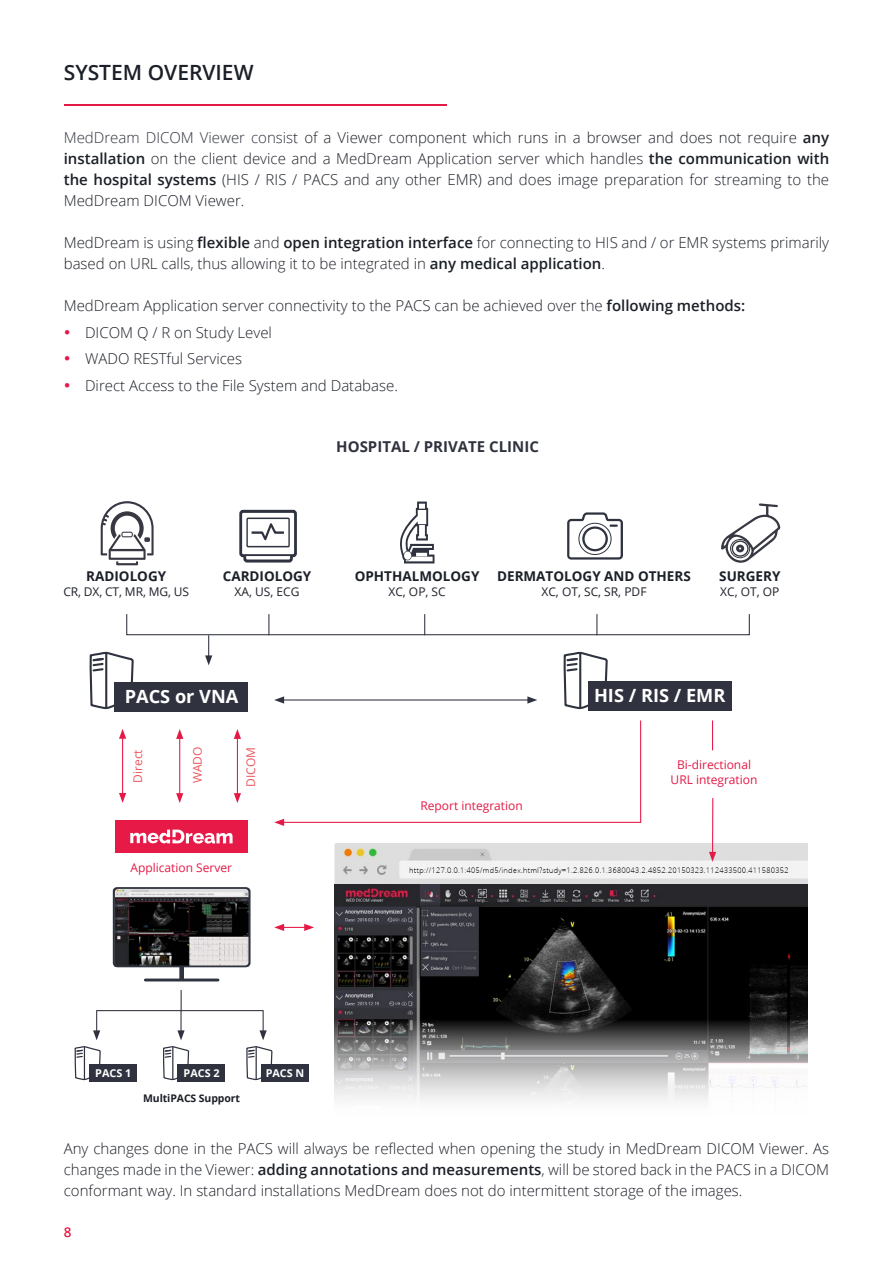
<style>
.page{position:relative;width:893px;height:1263px;background:#fff}
.page>*{position:absolute;margin:0;border:0;box-sizing:border-box;transform-origin:0 0}
.Paragraph_Style_1{font:600 21px "Open Sans";color:#1b1f27}
.t1{font:700 18.15px "Open Sans";color:#fff}
.t2{font:300 15px/21px "Open Sans";color:#1b1f27;text-align:justify}
.t3{font:700 15px "Open Sans";color:#30333f}
.t4{font:700 13.5px "Open Sans";color:#1b1f27}
.t5{font:600 13.5px "Open Sans";color:#e51946}
.t6{font:12px "Open Sans";color:#e51946}
.t7{font:12px "Open Sans";color:#1b1f27}
.t8{font:12px "Open Sans";color:#ea585f}
.t9{font:700 10.8px "Open Sans";color:#fff}
.t10{font:700 10.5px "Open Sans";letter-spacing:-.01em;color:#1b1f27}
.s1{color:#30333f}
.s2{font-weight:600}
.s3{color:#e51946}
</style>
<div class="page">
<hr style="left:122px;top:736px;width:1px;height:59px;background:#e51946">
<svg style="left:119px;top:729px;width:7px;height:10px"></svg>
<svg style="left:119px;top:793px;width:7px;height:10px"></svg>
<svg style="left:113px;top:887px;width:138px;height:93px;background:#646364"></svg>
<hr style="left:144px;top:978px;width:75px;height:3px;background:#2e333f;border-radius:2px">
<svg style="left:101px;top:501px;width:53px;height:64px"></svg>
<div style="left:239px;top:510px;width:58px;height:47px;border:3px solid #2e333f;border-radius:2px"></div>
<div style="left:246px;top:518px;width:44px;height:29px;border:1px solid #2e333f"></div>
<svg style="left:242px;top:553px;width:52px;height:10px"></svg>
<svg style="left:249px;top:519px;width:37px;height:22px"></svg>
<svg style="left:400px;top:501px;width:34px;height:62px"></svg>
<svg style="left:567px;top:512px;width:56px;height:48px"></svg>
<div style="left:579px;top:523px;width:32px;height:32px;border:1px solid #2e333f;border-radius:50%"></div>
<img style="left:304px;top:831px;width:504px;height:209px">
<img style="left:335px;top:884px;width:473px;height:217px">
<div style="left:126px;top:614px;width:624px;height:21px;border:1px solid #30333f"></div>
<svg style="left:268px;top:614px;width:1px;height:21px"></svg>
<svg style="left:181px;top:990px;width:1px;height:20px"></svg>
<svg style="left:424px;top:614px;width:1px;height:21px"></svg>
<svg style="left:596px;top:614px;width:1px;height:21px"></svg>
<hr style="left:712px;top:798px;width:1px;height:56px;background:#e51946">
<svg style="left:709px;top:852px;width:7px;height:10px"></svg>
<hr style="left:640px;top:720px;width:1px;height:102px;background:#e51946">
<hr style="left:712px;top:720px;width:1px;height:30px;background:#e51946">
<hr style="left:179px;top:736px;width:1px;height:59px;background:#e51946">
<svg style="left:176px;top:729px;width:7px;height:10px"></svg>
<svg style="left:176px;top:793px;width:7px;height:10px"></svg>
<hr style="left:237px;top:736px;width:1px;height:59px;background:#e51946">
<svg style="left:234px;top:729px;width:7px;height:10px"></svg>
<svg style="left:234px;top:793px;width:7px;height:10px"></svg>
<svg style="left:274px;top:924px;width:40px;height:7px"></svg>
<svg style="left:205px;top:635px;width:7px;height:30px"></svg>
<hr style="left:282px;top:699px;width:248px;height:1px;background:#30333f">
<svg style="left:527px;top:696px;width:10px;height:8px"></svg>
<svg style="left:274px;top:696px;width:10px;height:8px"></svg>
<hr style="left:97px;top:1010px;width:166px;height:1px;background:#30333f">
<svg style="left:89px;top:651px;width:45px;height:59px"></svg>
<div style="left:114px;top:682px;width:134px;height:30px;background:#30333f"></div>
<div style="left:89px;top:1064px;width:48px;height:18px;background:#30333f"></div>
<div style="left:178px;top:1064px;width:47px;height:18px;background:#30333f"></div>
<div style="left:261px;top:1064px;width:48px;height:18px;background:#30333f"></div>
<svg style="left:563px;top:651px;width:45px;height:59px"></svg>
<div style="left:588px;top:681px;width:143px;height:30px;background:#30333f"></div>
<hr style="left:282px;top:822px;width:359px;height:1px;background:#e51946">
<svg style="left:274px;top:819px;width:10px;height:7px"></svg>
<div style="left:115px;top:820px;width:133px;height:33px;background:#e61947"></div>
<svg style="left:130px;top:830px;width:103px;height:13px"></svg>
<svg style="left:721px;top:503px;width:59px;height:60px"></svg>
<hr style="left:64px;top:104px;width:382px;height:2px;background:#e51946">
<hr style="left:180px;top:1010px;width:2px;height:23px;background:#30333f">
<svg style="left:163px;top:1030px;width:27px;height:51px"></svg>
<svg style="left:74px;top:1010px;width:27px;height:71px"></svg>
<svg style="left:246px;top:1010px;width:27px;height:71px"></svg>
<p class="Paragraph_Style_1" style="left:64px;top:58px;width:191px">SYSTEM OVERVIEW</p>
<p class="t2" style="left:64px;top:127px;width:767px"><span class="s1">MedDream DICOM Viewer consis</span>t of a Viewer component which runs in a browser and does not require <span class="s2">any installation</span> on the client device and a MedDream Application server which handles <span class="s2">the communication with the hospital systems</span> (HIS / RIS / PACS and any other EMR) and does image preparation for streaming to the MedDream DICOM Viewer.</p>
<p class="t2" style="left:64px;top:232px;width:767px">MedDream is using <span class="s2">flexible</span> and <span class="s2">open integration interface</span> for connecting to HIS and / or EMR systems primarily based on URL calls, thus allowing it to be integrated in <span class="s2">any medical application</span>.</p>
<p class="t2" style="left:64px;top:295px;width:683px">MedDream Application server connectivity to the PACS can be achieved over the <span class="s2">following methods:</span></p>
<p class="t2" style="left:64px;top:321px;width:210px"><span class="s3">•</span> DICOM Q / R on Study Level</p>
<p class="t2" style="left:64px;top:348px;width:180px"><span class="s3">•</span> WADO RESTful Services</p>
<p class="t2" style="left:64px;top:375px;width:336px"><span class="s3">•</span> Direct Access to the File System and Database.</p>
<p class="t3" style="left:336px;top:436px;width:204px">HOSPITAL / PRIVATE CLINIC</p>
<p class="t4" style="left:86px;top:567px;width:82px">RADIOLOGY</p>
<p class="t7" style="left:63px;top:583px;width:127px">CR, DX, CT, MR, MG, US</p>
<p class="t4" style="left:223px;top:567px;width:90px">CARDIOLOGY</p>
<p class="t7" style="left:235px;top:583px;width:66px">XA, US, ECG</p>
<p class="t1" style="left:125px;top:684px;width:115px">PACS or VNA</p>
<p class="t8" style="left:130px;top:783px;width:35px;rotate:-90deg">Direct</p>
<p class="t8" style="left:189px;top:783px;width:38px;rotate:-90deg">WADO</p>
<p class="t8" style="left:242px;top:787px;width:41px;rotate:-90deg">DICOM</p>
<p class="t6" style="left:130px;top:860px;width:103px">Application Server</p>
<p class="t4" style="left:355px;top:567px;width:126px">OPHTHALMOLOGY</p>
<p class="t7" style="left:388px;top:583px;width:59px">XC, OP, SC</p>
<p class="t4" style="left:497px;top:567px;width:195px">DERMATOLOGY AND OTHERS</p>
<p class="t7" style="left:541px;top:583px;width:107px">XC, OT, SC, SR, PDF</p>
<p class="t4" style="left:719px;top:567px;width:63px">SURGERY</p>
<p class="t7" style="left:720px;top:583px;width:61px">XC, OT, OP</p>
<p class="t1" style="left:594px;top:683px;width:133px">HIS / RIS / EMR</p>
<p class="t6" style="left:677px;top:757px;width:76px">Bi-directional</p>
<p class="t6" style="left:671px;top:771px;width:88px">URL integration</p>
<p class="t6" style="left:420px;top:797px;width:104px">Report integration</p>
<p class="t9" style="left:95px;top:1065px;width:38px">PACS 1</p>
<p class="t9" style="left:184px;top:1065px;width:38px">PACS 2</p>
<p class="t9" style="left:266px;top:1065px;width:40px">PACS N</p>
<p class="t10" style="left:143px;top:1090px;width:98px">MultiPACS Support</p>
<p class="t2" style="left:64px;top:1138px;width:767px">Any changes done in the PACS will always be reflected when opening the study in MedDream DICOM Viewer. As changes made in the Viewer: <span class="s2">adding annotations and measurements</span>, will be stored back in the PACS in a DICOM conformant way. In standard installations MedDream does not do intermittent storage of the images.</p>
<p class="t5" style="left:64px;top:1223px;width:9px">8</p>
</div>
